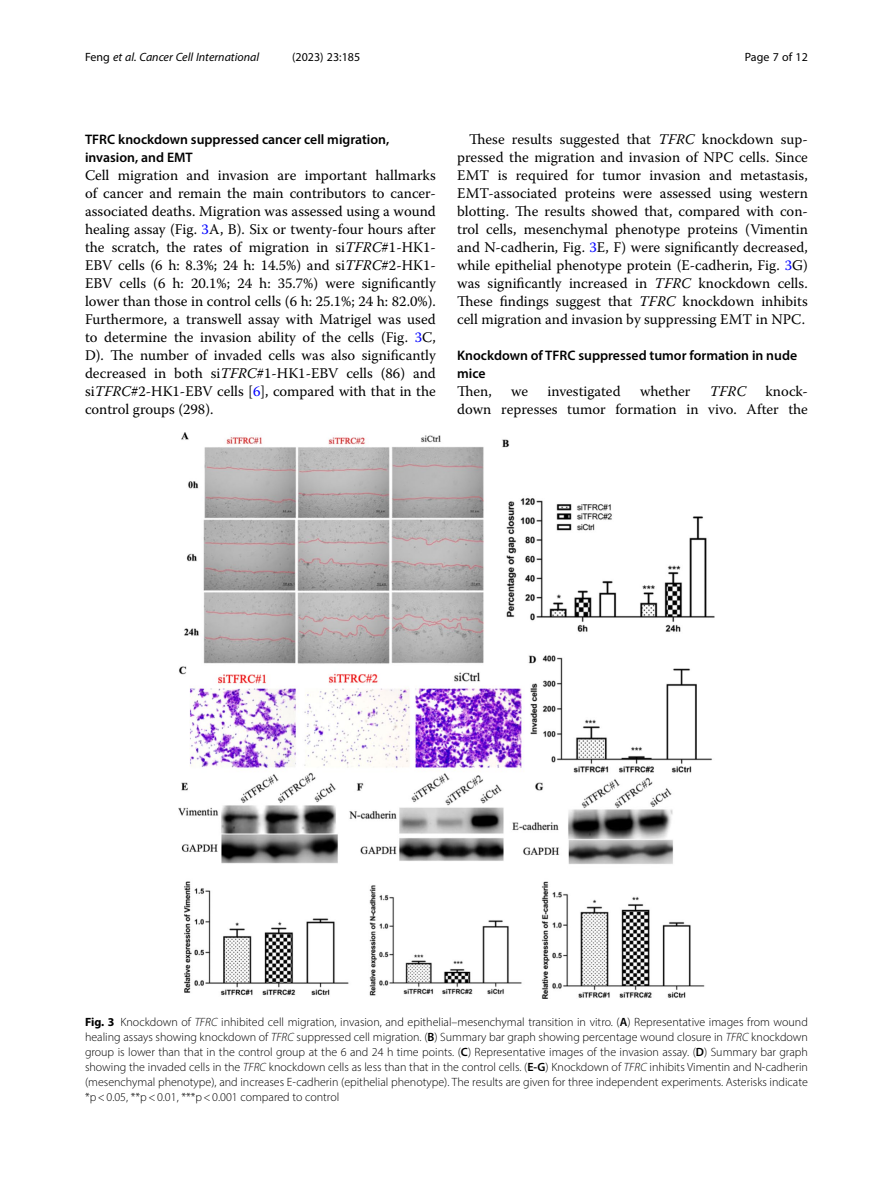
<style>
.page{position:relative;width:893px;height:1191px;background:#fff}
.page>*{position:absolute;margin:0;border:0;box-sizing:border-box;transform-origin:0 0}
.Body_Text{font:14.7px/18px "Warnock Pro";color:#000;text-align:justify}
.Body_Text_Indent{font:14.7px/18px "Warnock Pro";color:#000;text-align:justify}
.Body_Text-2{font:italic 14.7px "Warnock Pro";color:#000}
.Head_2{font:600 13.8px/18px "Myriad Pro";color:#000}
.Figure_Caption{font:300 12px/15px "Myriad Pro";color:#000;text-align:justify}
.t1{font:italic 12px "Myriad Pro";color:#000}
.t2{font:12px "Myriad Pro";color:#000}
.s1{font-style:normal}
.s2{color:#00f}
.s3{font-style:italic}
.s4{font-weight:700}
.s5{font-weight:600}
</style>
<div class="page">
<img style="left:178px;top:432px;width:536px;height:567px">
<p class="t1" style="left:85px;top:50px;width:176px"><span class="s1">Feng</span> et al. Cancer Cell International</p>
<p class="t2" style="left:292px;top:50px;width:70px">(2023) 23:185</p>
<p class="t2" style="left:745px;top:50px;width:65px">Page 7 of 12</p>
<p class="Head_2" style="left:85px;top:130px;width:306px">TFRC knockdown suppressed cancer cell migration, invasion, and EMT</p>
<p class="Body_Text" style="left:85px;top:166px;width:352px">Cell migration and invasion are important hallmarks of cancer and remain the main contributors to cancer&shy;associated deaths. Migration was assessed using a wound healing assay (Fig. <span class="s2">3</span>A, B). Six or twenty-four hours after the scratch, the rates of migration in si<span class="s3">TFRC</span>#1-HK1- EBV cells (6 h: 8.3%; 24 h: 14.5%) and si<span class="s3">TFRC</span>#2-HK1- EBV cells (6 h: 20.1%; 24 h: 35.7%) were significantly lower than those in control cells (6 h: 25.1%; 24 h: 82.0%).<br>Furthermore, a transwell assay with Matrigel was used to determine the invasion ability of the cells (Fig. <span class="s2">3</span>C, D). The number of invaded cells was also significantly decreased in both si<span class="s3">TFRC</span>#1-HK1-EBV cells (86) and si<span class="s3">TFRC</span>#2-HK1-EBV cells [<span class="s2">6</span>], compared with that in the control groups (298).</p>
<p class="Body_Text_Indent" style="left:457px;top:130px;width:352px;text-indent:12px">These results suggested that <span class="s3">TFRC</span> knockdown sup&shy;pressed the migration and invasion of NPC cells. Since EMT is required for tumor invasion and metastasis, EMT-associated proteins were assessed using western blotting. The results showed that, compared with con&shy;trol cells, mesenchymal phenotype proteins (Vimentin and N-cadherin, Fig. <span class="s2">3</span>E, F) were significantly decreased, while epithelial phenotype protein (E-cadherin, Fig. <span class="s2">3</span>G) was significantly increased in <span class="s3">TFRC</span> knockdown cells.<br>These findings suggest that <span class="s3">TFRC</span> knockdown inhibits cell migration and invasion by suppressing EMT in NPC.</p>
<p class="Head_2" style="left:457px;top:346px;width:342px">Knockdown of TFRC suppressed tumor formation in nude mice</p>
<p class="Body_Text" style="left:457px;top:382px;width:36px">Then,</p>
<p class="Body_Text" style="left:511px;top:382px;width:19px">we</p>
<p class="Body_Text" style="left:547px;top:382px;width:75px">investigated</p>
<p class="Body_Text" style="left:640px;top:382px;width:52px">whether</p>
<p class="Body_Text-2" style="left:710px;top:382px;width:38px">TFRC</p>
<p class="Body_Text" style="left:457px;top:382px;width:352px;text-align:right">knock-<br>down represses tumor formation in vivo. After the</p>
<p class="Figure_Caption" style="left:85px;top:1014px;width:724px"><span class="s4">Fig. 3</span> Knockdown of <span class="s3">TFRC</span> inhibited cell migration, invasion, and epithelial–mesenchymal transition in vitro. (<span class="s5">A</span>) Representative images from wound healing assays showing knockdown of <span class="s3">TFRC</span> suppressed cell migration. (<span class="s5">B</span>) Summary bar graph showing percentage wound closure in <span class="s3">TFRC</span> knockdown group is lower than that in the control group at the 6 and 24 h time points. (<span class="s5">C</span>) Representative images of the invasion assay. (<span class="s5">D</span>) Summary bar graph showing the invaded cells in the <span class="s3">TFRC</span> knockdown cells as less than that in the control cells. (<span class="s5">E-G</span>) Knockdown of <span class="s3">TFRC</span> inhibits Vimentin and N-cadherin (mesenchymal phenotype), and increases E-cadherin (epithelial phenotype). The results are given for three independent experiments. Asterisks indicate *p&lt;0.05, **p&lt;0.01, ***p&lt;0.001 compared to control</p>
</div>
